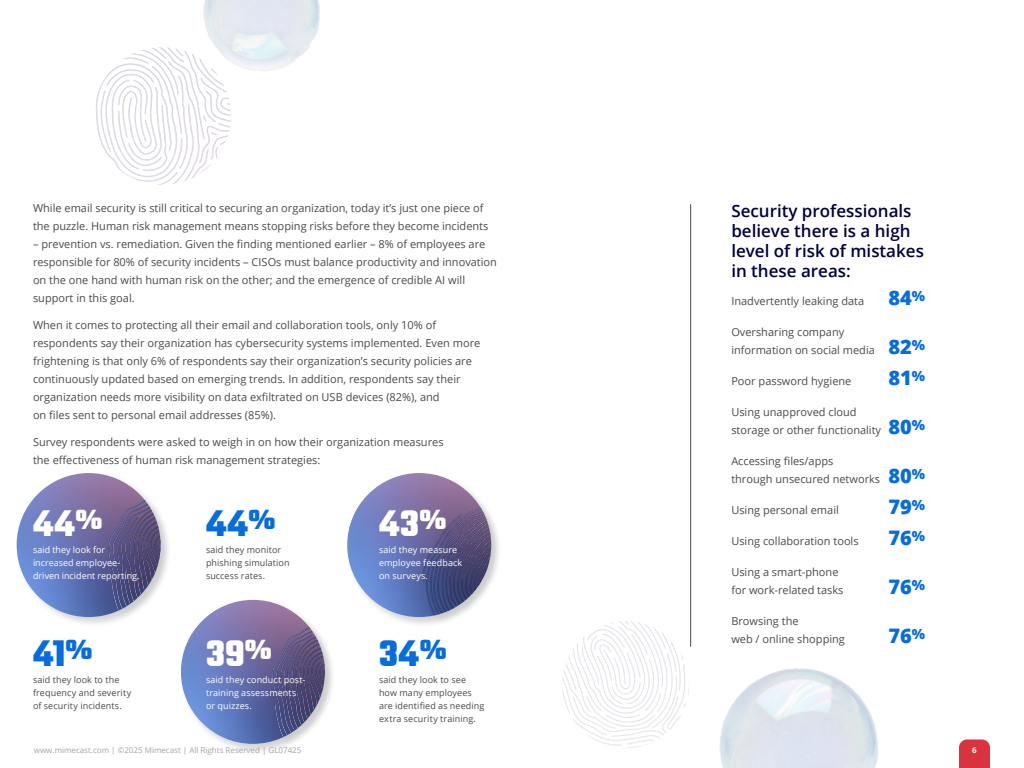
<style>
.page{position:relative;width:1024px;height:768px;background:#fff}
.page>*{position:absolute;margin:0;border:0;box-sizing:border-box;transform-origin:0 0}
.t1{font:700 40px "Teko";color:#fff}
.t2{font:700 40px "Teko";color:#076ddd}
.t3{font:800 20px "Open Sans";letter-spacing:.005em;color:#076ddd}
.t4{font:600 17px/20px "Open Sans";color:#010041}
.t5{font:11px/18px "Open Sans";color:#4a4a4a}
.t6{font:9px/13px "Open Sans";letter-spacing:.01em;color:#4a4a4a}
.t7{font:9px/13px "Open Sans";letter-spacing:.01em;color:#fff}
.t8{font:8px "Open Sans";color:#a4a4a4}
.t9{font:700 8px "Open Sans";color:#fff}
.s1{color:#4a4a4a}
.s2{font-weight:800;font-size:20px;color:#076ddd}
</style>
<div class="page">
<div style="left:346px;top:472px;width:156px;height:156px;background:#000;opacity:.17"></div>
<img style="left:347px;top:473px;width:144px;height:144px;border-radius:72px">
<div style="left:421px;top:506px;width:81px;height:120px;background:#000;opacity:.17"></div>
<img style="left:395px;top:492px;width:96px;height:124px">
<div style="left:179px;top:598px;width:157px;height:157px;background:#000;opacity:.17"></div>
<img style="left:181px;top:600px;width:144px;height:144px;border-radius:72px">
<div style="left:271px;top:627px;width:64px;height:120px;background:#000;opacity:.17"></div>
<img style="left:269px;top:621px;width:56px;height:121px">
<div style="left:15px;top:471px;width:157px;height:157px;background:#000;opacity:.17"></div>
<img style="left:17px;top:473px;width:144px;height:144px;border-radius:72px">
<div style="left:108px;top:500px;width:64px;height:121px;background:#000;opacity:.17"></div>
<img style="left:106px;top:492px;width:55px;height:123px">
<img style="left:562px;top:621px;width:127px;height:127px;border-radius:64px">
<img style="left:650px;top:599px;width:229px;height:169px">
<hr style="left:690px;top:204px;width:1px;height:442px;background:#4a4a4a">
<img style="left:176px;top:0;width:144px;height:85px">
<img style="left:93px;top:47px;width:138px;height:138px;border-radius:69px">
<svg style="left:959px;top:740px;width:31px;height:28px"></svg>
<p class="t5" style="left:33px;top:199px;width:457px">While email security is still critical to securing an organization, today it’s just one piece of the puzzle. Human risk management means stopping risks before they become incidents</p>
<p class="t5" style="left:33px;top:235px;width:466px">– prevention vs. remediation. Given the finding mentioned earlier – 8% of employees are responsible for 80% of security incidents – CISOs must balance productivity and innovation on the one hand with human risk on the other; and the emergence of credible AI will support in this goal.</p>
<p class="t5" style="left:33px;top:316px;width:449px">When it comes to protecting all their email and collaboration tools, only 10% of respondents say their organization has cybersecurity systems implemented. Even more frightening is that only 6% of respondents say their organization’s security policies are continuously updated based on emerging trends. In addition, respondents say their organization needs more visibility on data exfiltrated on USB devices (82%), and<br>on files sent to personal email addresses (85%).</p>
<p class="t5" style="left:33px;top:433px;width:412px">Survey respondents were asked to weigh in on how their organization measures the effectiveness of human risk management strategies:</p>
<h1 class="t1" style="left:33px;top:497px;width:71px">44<sup>%</sup></h1>
<p class="t7" style="left:33px;top:543px;width:110px">said they look for increased employee&shy;driven incident reporting.<span class="s1">.</span></p>
<h1 class="t2" style="left:33px;top:628px;width:61px">41<sup>%</sup></h1>
<p class="t6" style="left:33px;top:673px;width:100px">said they look to the frequency and severity of security incidents.</p>
<h1 class="t2" style="left:206px;top:497px;width:71px">44<sup>%</sup></h1>
<p class="t6" style="left:206px;top:543px;width:85px">said they monitor phishing simulation success rates.</p>
<h1 class="t1" style="left:206px;top:628px;width:67px">39<sup>%</sup></h1>
<p class="t7" style="left:206px;top:673px;width:101px">said they conduct post&shy;training assessments or quizzes.</p>
<h1 class="t1" style="left:379px;top:497px;width:69px">43<sup>%</sup></h1>
<p class="t7" style="left:379px;top:543px;width:85px">said they measure employee feedback on surveys.</p>
<h1 class="t2" style="left:379px;top:628px;width:69px">34<sup>%</sup></h1>
<p class="t6" style="left:379px;top:673px;width:107px">said they look to see how many employees are identified as needing extra security training.</p>
<h3 class="t4" style="left:731px;top:200px;width:194px">Security professionals believe there is a high level of risk of mistakes in these areas:</h3>
<p class="t5" style="left:731px;top:292px;width:195px">Inadvertently leaking data <span class="s2">84</span><sup>%</sup></p>
<p class="t5" style="left:731px;top:323px;width:195px">Oversharing company<br>information on social media <span class="s2">82</span><sup>%</sup></p>
<p class="t5" style="left:731px;top:372px;width:122px">Poor password hygiene</p>
<h2 class="t3" style="left:888px;top:363px;width:38px">81<sup>%</sup></h2>
<p class="t5" style="left:731px;top:403px;width:195px">Using unapproved cloud<br>storage or other functionality <span class="s2">80</span><sup>%</sup></p>
<p class="t5" style="left:731px;top:452px;width:195px">Accessing files/apps<br>through unsecured networks <span class="s2">80</span><sup>%</sup></p>
<p class="t5" style="left:731px;top:501px;width:109px">Using personal email</p>
<h2 class="t3" style="left:888px;top:492px;width:38px">79<sup>%</sup></h2>
<p class="t5" style="left:731px;top:532px;width:129px">Using collaboration tools</p>
<h2 class="t3" style="left:888px;top:523px;width:38px">76<sup>%</sup></h2>
<p class="t5" style="left:731px;top:563px;width:114px">Using a smart-phone for work-related tasks</p>
<h2 class="t3" style="left:888px;top:572px;width:38px">76<sup>%</sup></h2>
<p class="t5" style="left:731px;top:612px;width:115px">Browsing the<br>web / online shopping</p>
<h2 class="t3" style="left:888px;top:621px;width:38px">76<sup>%</sup></h2>
<p class="t8" style="left:34px;top:745px;width:269px">www.mimecast.com | ©2025 Mimecast | All Rights Reserved | GL07425</p>
<p class="t9" style="left:972px;top:745px;width:6px">6</p>
</div>
